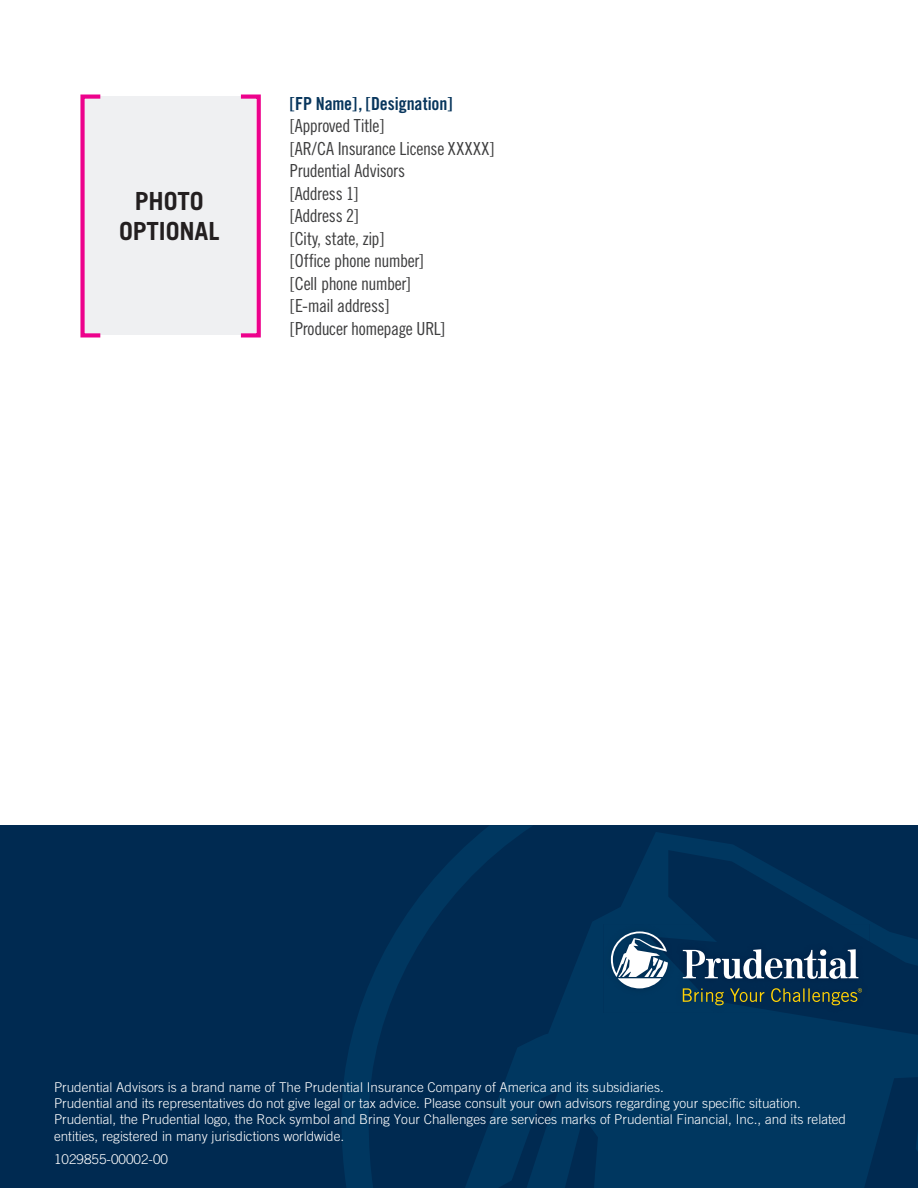
<style>
.page{position:relative;width:918px;height:1188px;background:#fff}
.page>*{position:absolute;margin:0;border:0;box-sizing:border-box;transform-origin:0 0}
.t1{font:700 24.9px/29.1px "Trade Gothic LT Std";letter-spacing:-.005em;color:#231f20;text-align:center}
.t2{font:18px/22.5px "Trade Gothic Cond Eighteen";letter-spacing:-.02em;color:#3e3e3f}
.t3{font:18px "Trade Gothic Bold Cond Twenty";letter-spacing:-.005em;color:#08365d}
.t4{font:300 13.5px/16.2px "Trade Gothic";color:#fff}
</style>
<div class="page">
<div style="left:0;top:825px;width:918px;height:363px;background:#002a51"></div>
<svg style="left:342px;top:826px;width:576px;height:362px"></svg>
<img style="left:603px;top:924px;width:266px;height:89px">
<svg style="left:611px;top:932px;width:251px;height:73px"></svg>
<svg style="left:80px;top:94px;width:181px;height:244px"></svg>
<h1 class="t1" style="left:119px;top:187px;width:102px">PHOTO<br>OPTIONAL</h1>
<h2 class="t3" style="left:290px;top:92px;width:164px">[FP Name], [Designation]</h2>
<h2 class="t2" style="left:290px;top:114px;width:206px">[Approved Title]<br>[AR/CA Insurance License XXXXX]<br>Prudential Advisors<br>[Address 1]<br>[Address 2]<br>[City, state, zip]<br>[Office phone number]<br>[Cell phone number]<br>[E-mail address]<br>[Producer homepage URL]</h2>
<p class="t4" style="left:54px;top:1079px;width:794px">Prudential Advisors is a brand name of The Prudential Insurance Company of America and its subsidiaries.<br>Prudential and its representatives do not give legal or tax advice. Please consult your own advisors regarding your specific situation.<br>Prudential, the Prudential logo, the Rock symbol and Bring Your Challenges are services marks of Prudential Financial, Inc., and its related entities, registered in many jurisdictions worldwide.</p>
<p class="t4" style="left:54px;top:1150px;width:116px">1029855-00002-00</p>
</div>
